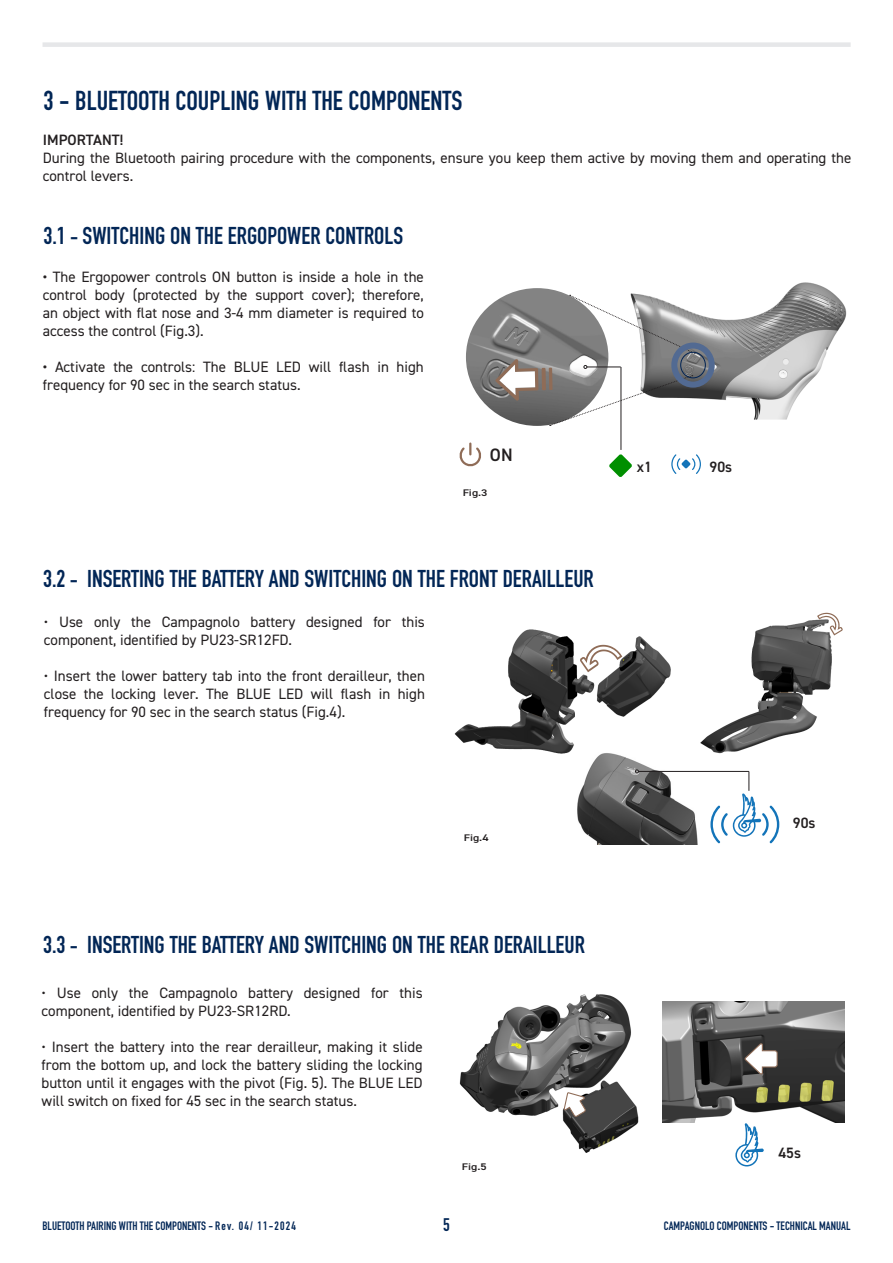
<style>
.page{position:relative;width:893px;height:1263px;background:#fff}
.page>*{position:absolute;margin:0;border:0;box-sizing:border-box;transform-origin:0 0}
.Normale{font:700 27px "DIN Condensed";color:#022656}
.Normale-2{font:700 24px "DIN Condensed";color:#022656}
.t1{font:600 18px "DIN2014";color:#231f20}
.t2{font:700 18px "DIN Condensed";color:#022656}
.t3{font:15px/18px "DIN2014";color:#231f20}
.t4{font:600 15px "DIN2014";color:#231f20}
.t5{font:700 12px "DIN Condensed";color:#022656}
.Normale-3{font:600 9.6px "DIN2014";color:#231f20;scale:1.25 1}
.s1{font-size:21px}
.s2{font-weight:600}
</style>
<div class="page">
<div style="left:43px;top:42px;width:808px;height:5px;background:#e6e7e9"></div>
<img style="left:612px;top:282px;width:235px;height:153px">
<img style="left:466px;top:288px;width:142px;height:138px">
<svg style="left:569px;top:295px;width:126px;height:59px"></svg>
<svg style="left:549px;top:375px;width:144px;height:51px"></svg>
<div style="left:680px;top:352px;width:26px;height:26px;border:1px solid #002252;border-radius:50%"></div>
<div style="left:671px;top:343px;width:44px;height:45px;border:6px solid #526a92;border-radius:50%"></div>
<svg style="left:459px;top:442px;width:22px;height:25px"></svg>
<svg style="left:495px;top:359px;width:43px;height:42px"></svg>
<svg style="left:549px;top:368px;width:4px;height:22px"></svg>
<hr style="left:542px;top:368px;width:4px;height:22px;background:#8f6c57">
<hr style="left:621px;top:367px;width:1px;height:83px;background:#231f20">
<hr style="left:587px;top:367px;width:34px;height:1px;background:#231f20">
<svg style="left:583px;top:365px;width:4px;height:4px"></svg>
<svg style="left:609px;top:454px;width:23px;height:23px"></svg>
<svg style="left:671px;top:454px;width:30px;height:20px"></svg>
<img style="left:454px;top:629px;width:217px;height:125px">
<svg style="left:580px;top:645px;width:42px;height:27px"></svg>
<img style="left:700px;top:619px;width:135px;height:135px">
<svg style="left:817px;top:613px;width:26px;height:22px"></svg>
<img style="left:562px;top:753px;width:143px;height:91px">
<hr style="left:638px;top:771px;width:111px;height:1px;background:#231f20">
<svg style="left:635px;top:769px;width:4px;height:4px"></svg>
<svg style="left:710px;top:771px;width:69px;height:72px"></svg>
<img style="left:459px;top:994px;width:180px;height:159px">
<img style="left:663px;top:1001px;width:181px;height:121px">
<svg style="left:563px;top:1091px;width:24px;height:28px"></svg>
<svg style="left:743px;top:1042px;width:35px;height:33px"></svg>
<svg style="left:735px;top:1123px;width:29px;height:43px"></svg>
<p class="Normale" style="left:44px;top:83px;width:420px">3 - BLUETOOTH COUPLING WITH THE COMPONENTS</p>
<p class="t4" style="left:43px;top:130px;width:82px">IMPORTANT!</p>
<p class="t3" style="left:43px;top:148px;width:810px">During the Bluetooth pairing procedure with the components, ensure you keep them active by moving them and operating the control levers.</p>
<p class="Normale-2" style="left:44px;top:220px;width:361px">3.1 <span class="s1">-</span> SWITCHING ON THE ERGOPOWER CONTROLS</p>
<p class="t3" style="left:43px;top:268px;width:383px;text-align:justify"><span class="s2">•</span> The Ergopower controls ON button is inside a hole in the control body (protected by the support cover); therefore, an object with flat nose and 3-4 mm diameter is required to access the control (Fig.3).</p>
<p class="t3" style="left:43px;top:358px;width:382px"><span class="s2">•</span> Activate the controls: The BLUE LED will flash in high frequency for 90 sec in the search status.</p>
<p class="t1" style="left:490px;top:443px;width:24px">ON</p>
<p class="Normale-3" style="left:463px;top:487px;width:21px">Fig.3</p>
<p class="Normale-2" style="left:43px;top:562px;width:552px">3.2 <span class="s1">-</span> INSERTING THE BATTERY AND SWITCHING ON THE FRONT DERAILLEUR</p>
<p class="t3" style="left:44px;top:613px;width:383px">• Use only the Campagnolo battery designed for this component, identified by PU23-SR12FD.</p>
<p class="t3" style="left:44px;top:667px;width:382px;text-align:justify">• Insert the lower battery tab into the front derailleur, then close the locking lever. The BLUE LED will flash in high frequency for 90 sec in the search status (Fig.4).</p>
<p class="t4" style="left:637px;top:456px;width:17px">x1</p>
<p class="t4" style="left:710px;top:456px;width:24px">90s</p>
<p class="Normale-3" style="left:464px;top:831px;width:21px">Fig.4</p>
<p class="Normale-2" style="left:43px;top:929px;width:543px">3.3 <span class="s1">-</span> INSERTING THE BATTERY AND SWITCHING ON THE REAR DERAILLEUR</p>
<p class="t3" style="left:42px;top:984px;width:383px">• Use only the Campagnolo battery designed for this component, identified by PU23-SR12RD.</p>
<p class="t3" style="left:42px;top:1038px;width:383px;text-align:justify">• Insert the battery into the rear derailleur, making it slide from the bottom up, and lock the battery sliding the locking button until it engages with the pivot (Fig. 5). The BLUE LED will switch on fixed for 45 sec in the search status.</p>
<p class="Normale-3" style="left:462px;top:1160px;width:21px">Fig.5</p>
<p class="t4" style="left:793px;top:813px;width:24px">90s</p>
<p class="t4" style="left:778px;top:1143px;width:24px">45s</p>
<p class="t5" style="left:43px;top:1217px;width:255px">BLUETOOTH PAIRING WITH THE COMPONENTS - Rev. 04/ 11-2024</p>
<p class="t2" style="left:443px;top:1213px;width:8px">5</p>
<p class="t5" style="left:664px;top:1217px;width:188px">CAMPAGNOLO COMPONENTS - TECHNICAL MANUAL</p>
</div>
